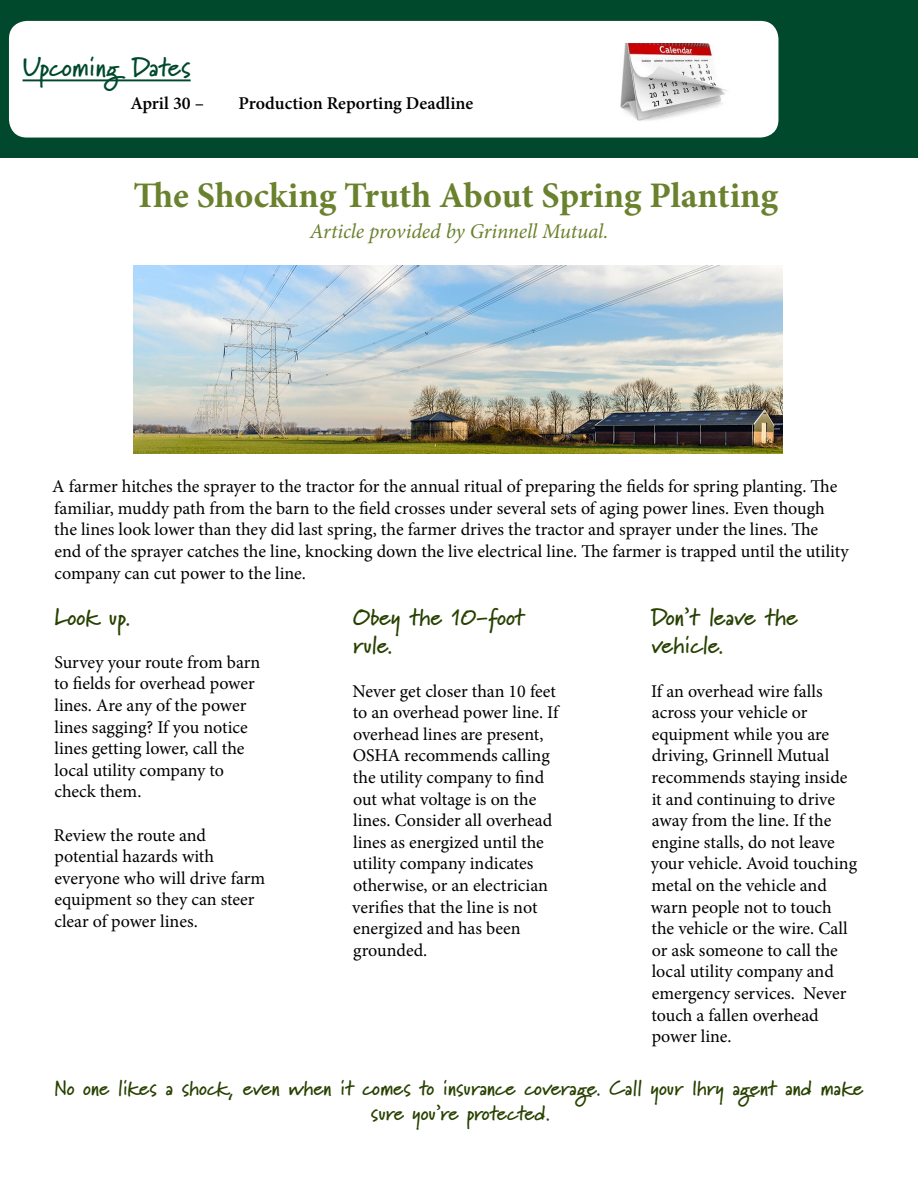
<style>
.page{position:relative;width:918px;height:1188px;background:#fff}
.page>*{position:absolute;margin:0;border:0;box-sizing:border-box;transform-origin:0 0}
.t1{font:700 36px "Minion Pro";letter-spacing:-.005em;color:#6a812d}
.t2{font:700 27px "Marydale";color:#00492d}
.t3{font:700 24px/28.8px "Marydale";color:#284100}
.t4{font:700 21px/25.2px "Marydale";color:#284100;text-align:center}
.t5{font:italic 21px "Minion Pro";letter-spacing:-.01em;color:#6a812d}
.t6{font:18px/21.6px "Minion Pro";color:#000}
.t7{font:600 18px "Minion Pro";color:#000}
</style>
<div class="page">
<div style="left:0;top:0;width:918px;height:158px;background:#00492d"></div>
<div style="left:9px;top:21px;width:769px;height:117px;background:#fff;border-radius:18px"></div>
<hr style="left:23px;top:79px;width:168px;height:2px;background:#00492d">
<img style="left:620px;top:43px;width:108px;height:78px">
<img style="left:134px;top:266px;width:649px;height:187px">
<p class="t2" style="left:23px;top:51px;width:170px">Upcoming Dates</p>
<p class="t7" style="left:130px;top:90px;width:75px">April 30 –</p>
<p class="t7" style="left:238px;top:90px;width:236px">Production Reporting Deadline</p>
<p class="t1" style="left:134px;top:170px;width:646px">The Shocking Truth About Spring Planting</p>
<p class="t5" style="left:310px;top:217px;width:300px">Article provided by Grinnell Mutual.</p>
<p class="t6" style="left:52px;top:476px;width:798px">A farmer hitches the sprayer to the tractor for the annual ritual of preparing the fields for spring planting. The familiar, muddy path from the barn to the field crosses under several sets of aging power lines. Even though the lines look lower than they did last spring, the farmer drives the tractor and sprayer under the lines. The<br>end of the sprayer catches the line, knocking down the live electrical line. The farmer is trapped until the utility company can cut power to the line.</p>
<p class="t3" style="left:651px;top:602px;width:148px">Don’t leave the vehicle.</p>
<p class="t6" style="left:651px;top:680px;width:208px">If an overhead wire falls across your vehicle or equipment while you are driving, Grinnell Mutual recommends staying inside it and continuing to drive away from the line. If the engine stalls, do not leave your vehicle. Avoid touching metal on the vehicle and warn people not to touch the vehicle or the wire. Call or ask someone to call the local utility company and emergency services. Never touch a fallen overhead power line.</p>
<p class="t4" style="left:55px;top:1075px;width:810px">No one likes a shock, even when it comes to insurance coverage. Call your Ihry agent and make sure you’re protected.</p>
<p class="t3" style="left:55px;top:602px;width:78px">Look up.</p>
<p class="t6" style="left:54px;top:651px;width:208px">Survey your route from barn to fields for overhead power lines. Are any of the power lines sagging? If you notice lines getting lower, call the local utility company to check them.</p>
<p class="t6" style="left:54px;top:824px;width:213px">Review the route and potential hazards with everyone who will drive farm equipment so they can steer clear of power lines.</p>
<p class="t3" style="left:353px;top:602px;width:173px">Obey the 10-foot rule.</p>
<p class="t6" style="left:352px;top:680px;width:208px">Never get closer than 10 feet to an overhead power line. If overhead lines are present,<br>OSHA recommends calling the utility company to find out what voltage is on the lines. Consider all overhead lines as energized until the utility company indicates otherwise, or an electrician verifies that the line is not energized and has been grounded.</p>
</div>
